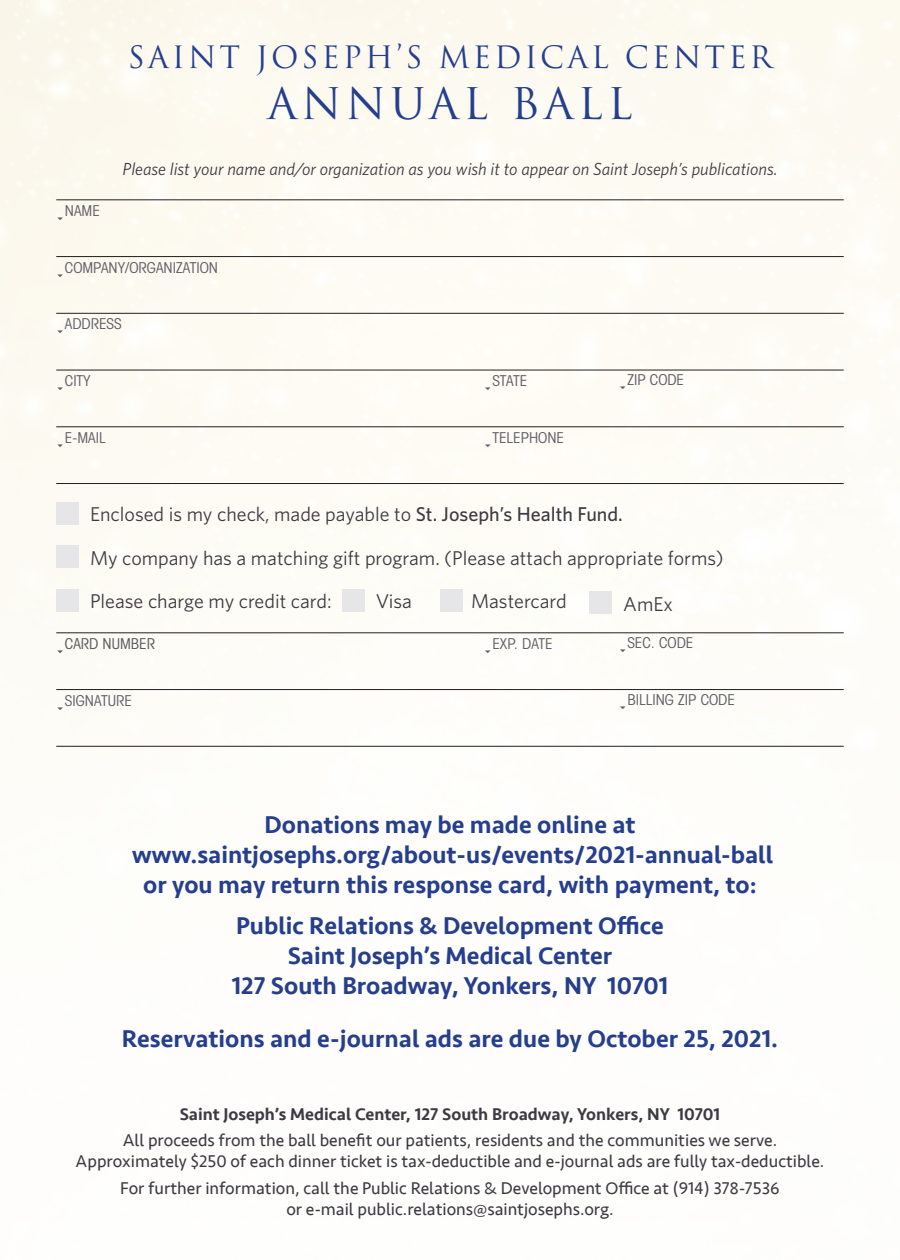
<style>
.page{position:relative;width:900px;height:1260px;background:#fff}
.page>*{position:absolute;margin:0;border:0;box-sizing:border-box;transform-origin:0 0}
.t1{font:42.5px "Trajan Pro";letter-spacing:.1em;color:#253f8e}
.t2{font:30px "Trajan Pro";letter-spacing:.1em;color:#253f8e}
.t3{font:500 25px/30px "Seravek";color:#253f8e;text-align:center}
.t4{font:20px "Whitney";color:#3e3a43}
.t5{font:17.5px/21px "Seravek";color:#3e3a43;text-align:center}
.t6{font:italic 17.5px "Whitney";color:#3e3a43}
.t7{font:500 17.5px "Seravek";color:#3e3a43}
.t8{font:condensed 15px "Avant Garde";color:#615f69}
.t9{font:condensed 15px "Avant Garde";color:#57585a}
.s1{font-weight:500}
</style>
<div class="page">
<hr style="left:56px;top:256px;width:788px;height:1px;background:#231f20">
<hr style="left:56px;top:313px;width:788px;height:1px;background:#231f20">
<hr style="left:56px;top:370px;width:788px;height:1px;background:#231f20">
<hr style="left:56px;top:426px;width:788px;height:1px;background:#231f20">
<hr style="left:56px;top:483px;width:788px;height:1px;background:#231f20">
<div style="left:56px;top:546px;width:23px;height:22px;background:#e6e5e8"></div>
<hr style="left:56px;top:199px;width:788px;height:1px;background:#231f20">
<div style="left:56px;top:502px;width:23px;height:23px;background:#e6e5e8"></div>
<div style="left:56px;top:589px;width:23px;height:23px;background:#e6e5e8"></div>
<div style="left:342px;top:589px;width:23px;height:23px;background:#e6e5e8"></div>
<div style="left:590px;top:592px;width:22px;height:22px;background:#e6e5e8"></div>
<div style="left:440px;top:589px;width:22px;height:23px;background:#e6e5e8"></div>
<hr style="left:56px;top:689px;width:788px;height:1px;background:#231f20">
<hr style="left:56px;top:746px;width:788px;height:1px;background:#231f20">
<hr style="left:56px;top:632px;width:788px;height:1px;background:#231f20">
<svg style="left:58px;top:274px;width:5px;height:3px"></svg>
<svg style="left:58px;top:331px;width:5px;height:3px"></svg>
<svg style="left:58px;top:387px;width:5px;height:3px"></svg>
<svg style="left:58px;top:444px;width:5px;height:3px"></svg>
<svg style="left:485px;top:444px;width:6px;height:3px"></svg>
<svg style="left:58px;top:217px;width:5px;height:3px"></svg>
<p class="t2" style="left:128px;top:38px;width:646px">SAINT JOSEPH’S MEDICAL CENTER</p>
<p class="t1" style="left:267px;top:76px;width:367px">ANNUAL BALL</p>
<p class="t8" style="left:65px;top:201px;width:36px">NAME</p>
<p class="t6" style="left:123px;top:157px;width:656px">Please list your name and/or organization as you wish it to appear on Saint Joseph’s publications.</p>
<p class="t8" style="left:65px;top:258px;width:155px">COMPANY/ORGANIZATION</p>
<p class="t8" style="left:65px;top:315px;width:58px">ADDRESS</p>
<p class="t8" style="left:65px;top:371px;width:27px">CITY</p>
<p class="t8" style="left:492px;top:371px;width:36px">STATE</p>
<p class="t8" style="left:627px;top:371px;width:58px">ZIP CODE</p>
<p class="t8" style="left:65px;top:428px;width:42px">E-MAIL</p>
<p class="t8" style="left:492px;top:428px;width:73px">TELEPHONE</p>
<p class="t4" style="left:90px;top:501px;width:534px">Enclosed is my check, made payable to <span class="s1">St. Joseph’s Health Fund.</span></p>
<p class="t4" style="left:90px;top:545px;width:635px">My company has a matching gift program. (Please attach appropriate forms)</p>
<p class="t4" style="left:90px;top:588px;width:243px">Please charge my credit card:</p>
<p class="t4" style="left:376px;top:588px;width:38px">Visa</p>
<p class="t4" style="left:471px;top:588px;width:97px">Mastercard</p>
<p class="t4" style="left:623px;top:591px;width:51px">AmEx</p>
<p class="t9" style="left:65px;top:634px;width:92px">CARD NUMBER</p>
<p class="t8" style="left:492px;top:634px;width:62px">EXP. DATE</p>
<p class="t8" style="left:627px;top:634px;width:67px">SEC. CODE</p>
<p class="t8" style="left:65px;top:691px;width:68px">SIGNATURE</p>
<p class="t8" style="left:627px;top:691px;width:109px">BILLING ZIP CODE</p>
<p class="t3" style="left:132px;top:810px;width:643px">Donations may be made online at www.saintjosephs.org/about-us/events/2021-annual-ball or you may return this response card, with payment, to:</p>
<p class="t3" style="left:232px;top:911px;width:438px">Public Relations &amp; Development Office<br>Saint Joseph’s Medical Center<br>127 South Broadway, Yonkers, NY 10701</p>
<p class="t3" style="left:122px;top:1024px;width:658px">Reservations and e-journal ads are due by October 25, 2021.</p>
<p class="t7" style="left:180px;top:1103px;width:542px">Saint Joseph’s Medical Center, 127 South Broadway, Yonkers, NY 10701</p>
<p class="t5" style="left:76px;top:1130px;width:750px">All proceeds from the ball benefit our patients, residents and the communities we serve.<br>Approximately $250 of each dinner ticket is tax-deductible and e-journal ads are fully tax-deductible.</p>
<p class="t5" style="left:120px;top:1178px;width:661px">For further information, call the Public Relations &amp; Development Office at (914) 378-7536 or e-mail public.relations@saintjosephs.org.</p>
</div>
